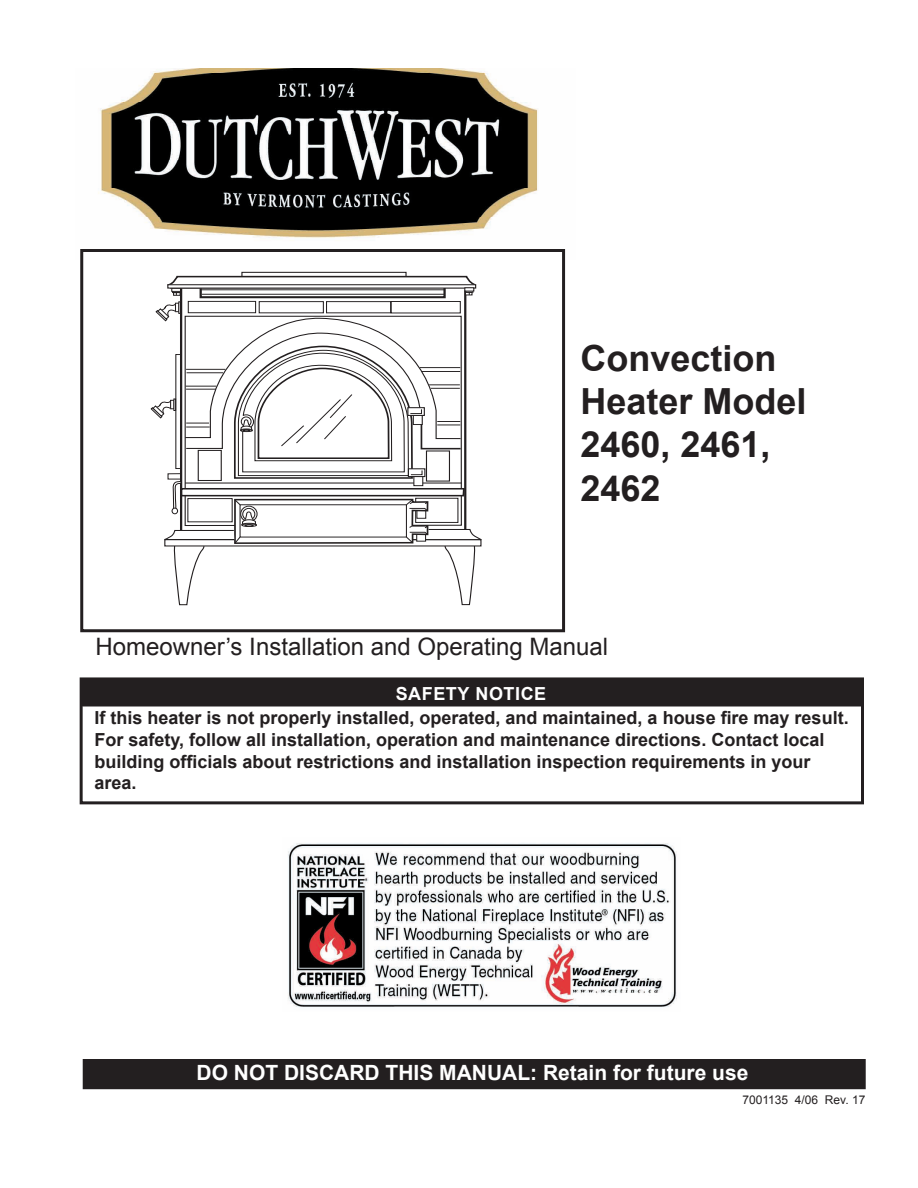
<style>
.page{position:relative;width:918px;height:1188px;background:#fff}
.page>*{position:absolute;margin:0;border:0;box-sizing:border-box;transform-origin:0 0}
.t1{font:700 36px/43.2px "Arial";color:#231f20}
.t2{font:24px "Arial";color:#231f20}
.t3{font:700 21px "Arial";color:#fff}
.t4{font:700 18px/21.6px "Arial";color:#231f20}
.t5{font:700 18px "Arial";letter-spacing:.03em;color:#fff}
.t6{font:12px "Arial";color:#231f20}
</style>
<div class="page">
<img style="left:98px;top:68px;width:468px;height:192px">
<div style="left:83px;top:1060px;width:782px;height:28px;background:#231f20"></div>
<div style="left:83px;top:1059px;width:783px;height:30px;border:2px solid #231f20"></div>
<div style="left:241px;top:272px;width:166px;height:6px;border:1px solid #231f20"></div>
<div style="left:151px;top:407px;width:11px;height:11px;border:1px solid #231f20"></div>
<div style="left:153px;top:406px;width:11px;height:10px;border:1px solid #231f20;border-radius:2px"></div>
<svg style="left:156px;top:275px;width:326px;height:330px"></svg>
<div style="left:80px;top:249px;width:485px;height:383px;border:3px solid #231f20"></div>
<div style="left:83px;top:679px;width:779px;height:27px;background:#231f20"></div>
<div style="left:80px;top:677px;width:784px;height:127px;border:3px solid #231f20"></div>
<img style="left:288px;top:843px;width:389px;height:164px">
<h1 class="t1" style="left:580px;top:337px;width:228px">Convection<br>Heater Model<br>2460, 2461,<br>2462</h1>
<h2 class="t2" style="left:95px;top:634px;width:514px">Homeowner’s Installation and Operating Manual</h2>
<p class="t5" style="left:396px;top:683px;width:152px">SAFETY NOTICE</p>
<p class="t4" style="left:94px;top:707px;width:756px">If this heater is not properly installed, operated, and maintained, a house fire may result.<br>For safety, follow all installation, operation and maintenance directions. Contact local building officials about restrictions and installation inspection requirements in your area.</p>
<p class="t3" style="left:197px;top:1061px;width:553px">DO NOT DISCARD THIS MANUAL: Retain for future use</p>
<p class="t6" style="left:742px;top:1093px;width:124px">7001135 4/06 Rev. 17</p>
</div>
